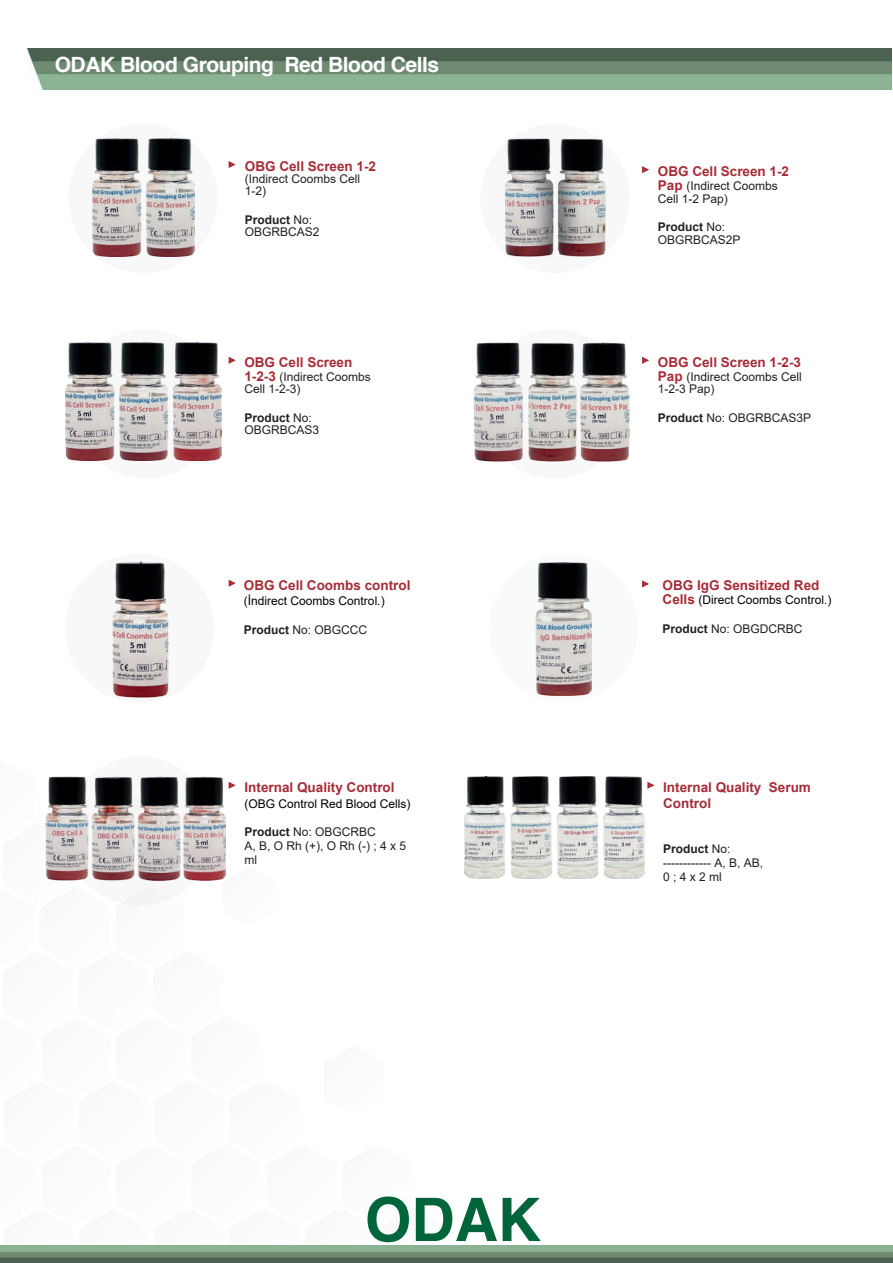
<style>
.page{position:relative;width:893px;height:1263px;background:#fff}
.page>*{position:absolute;margin:0;border:0;box-sizing:border-box;transform-origin:0 0}
.t1{font:700 60px "Helvetica";color:#00653b}
.t2{font:700 21px "Helvetica";letter-spacing:-.02em;color:#fff}
.t3{font:700 13.5px/16.2px "Arial";color:#a62c37}
.t4{font:12px/12.6px "Arial";color:#231f20}
.t5{font:12px "Arial";color:#000}
.s1{font-weight:700}
.s2{font-weight:700;font-size:13.5px;color:#a62c37}
</style>
<div class="page">
<img style="left:1px;top:1245px;width:891px;height:17px">
<svg style="left:642px;top:580px;width:7px;height:8px"></svg>
<div style="left:68px;top:124px;width:150px;height:149px;background:#f8f8f8;border-radius:50%"></div>
<svg style="left:228px;top:161px;width:8px;height:7px"></svg>
<img style="left:92px;top:139px;width:102px;height:117px">
<div style="left:480px;top:124px;width:150px;height:149px;background:#f8f8f8;border-radius:50%"></div>
<svg style="left:642px;top:166px;width:7px;height:8px"></svg>
<img style="left:504px;top:139px;width:102px;height:118px">
<div style="left:72px;top:329px;width:149px;height:149px;background:#f8f8f8;border-radius:50%"></div>
<svg style="left:228px;top:356px;width:8px;height:8px"></svg>
<img style="left:65px;top:342px;width:156px;height:118px">
<div style="left:480px;top:329px;width:150px;height:149px;background:#f8f8f8;border-radius:50%"></div>
<svg style="left:642px;top:356px;width:7px;height:8px"></svg>
<img style="left:474px;top:342px;width:156px;height:120px">
<div style="left:489px;top:553px;width:149px;height:150px;background:#f9fafa;border-radius:50%"></div>
<img style="left:536px;top:562px;width:55px;height:133px">
<div style="left:65px;top:756px;width:149px;height:150px;background:#f8f8f8;border-radius:50%"></div>
<svg style="left:228px;top:781px;width:8px;height:8px"></svg>
<img style="left:46px;top:776px;width:179px;height:104px">
<svg style="left:647px;top:781px;width:8px;height:8px"></svg>
<img style="left:464px;top:776px;width:180px;height:103px">
<svg style="left:228px;top:579px;width:8px;height:8px"></svg>
<div style="left:65px;top:553px;width:149px;height:150px;background:#f8f8f8;border-radius:50%"></div>
<img style="left:112px;top:561px;width:56px;height:136px">
<img style="left:28px;top:48px;width:863px;height:42px">
<h2 class="t2" style="left:55px;top:48px;width:386px">ODAK Blood Grouping Red Blood Cells</h2>
<p class="t3" style="left:245px;top:158px;width:133px">OBG Cell Screen 1-2</p>
<p class="t4" style="left:245px;top:173px;width:117px;line-height:11.9px">(Indirect Coombs Cell<br>1-2)</p>
<p class="t4" style="left:245px;top:213px;width:76px;line-height:11.9px"><span class="s1">Product</span> No:<br>OBGRBCAS2</p>
<p class="t3" style="left:244px;top:354px;width:110px">OBG Cell Screen</p>
<p class="t4" style="left:244px;top:370px;width:128px"><span class="s2">1-2-3</span> (Indirect Coombs<br>Cell 1-2-3)</p>
<p class="t4" style="left:244px;top:411px;width:76px"><span class="s1">Product</span> No:<br>OBGRBCAS3</p>
<p class="t3" style="left:244px;top:577px;width:168px">OBG Cell Coombs control</p>
<p class="t5" style="left:244px;top:592px;width:142px">(İndirect Coombs Control.)</p>
<p class="t4" style="left:244px;top:623px;width:125px"><span class="s1">Product</span> No: OBGCCC</p>
<p class="t3" style="left:245px;top:779px;width:152px">Internal Quality Control</p>
<p class="t5" style="left:245px;top:795px;width:168px">(OBG Control Red Blood Cells)</p>
<p class="t4" style="left:245px;top:825px;width:163px;line-height:14px"><span class="s1">Product</span> No: OBGCRBC<br>A, B, O Rh (+), O Rh (-) ; 4 x 5 ml</p>
<p class="t3" style="left:658px;top:163px;width:133px">OBG Cell Screen 1-2</p>
<p class="t4" style="left:658px;top:179px;width:121px"><span class="s2">Pap</span> (Indirect Coombs<br>Cell 1-2 Pap)</p>
<p class="t4" style="left:658px;top:221px;width:84px"><span class="s1">Product</span> No:<br>OBGRBCAS2P</p>
<p class="t3" style="left:658px;top:354px;width:145px">OBG Cell Screen 1-2-3</p>
<p class="t4" style="left:658px;top:370px;width:145px"><span class="s2">Pap</span> (Indirect Coombs Cell<br>1-2-3 Pap)</p>
<p class="t4" style="left:658px;top:411px;width:155px"><span class="s1">Product</span> No: OBGRBCAS3P</p>
<p class="t3" style="left:663px;top:577px;width:158px">OBG IgG Sensitized Red</p>
<p class="t5" style="left:663px;top:592px;width:170px"><span class="s2">Cells</span> (Direct Coombs Control.)</p>
<p class="t4" style="left:663px;top:622px;width:142px"><span class="s1">Product</span> No: OBGDCRBC</p>
<p class="t3" style="left:663px;top:779px;width:149px">Internal Quality Serum<br>Control</p>
<p class="t4" style="left:663px;top:841px;width:101px;line-height:14.2px"><span class="s1">Product</span> No: ------------ A, B, AB,<br>0 ; 4 x 2 ml</p>
<h1 class="t1" style="left:365px;top:1171px;width:178px">ODAK</h1>
</div>
